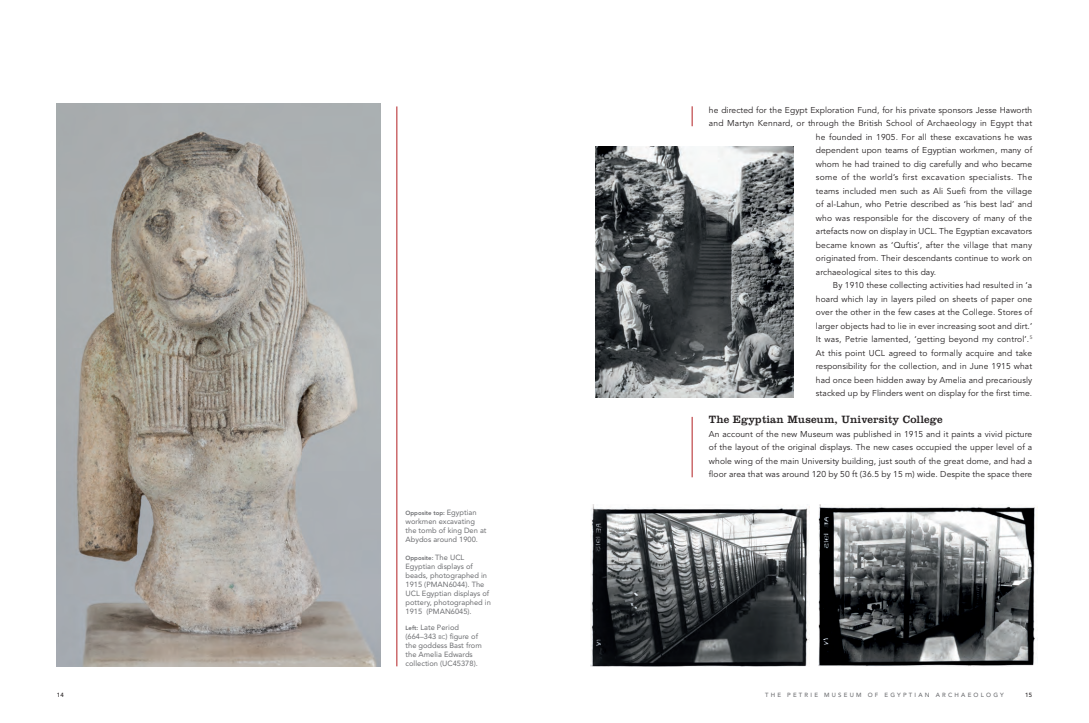
<style>
.page{position:relative;width:1089px;height:723px;background:#fff}
.page>*{position:absolute;margin:0;border:0;box-sizing:border-box;transform-origin:0 0}
.t1{font:11px "Clarendon LT Std";letter-spacing:.01em;color:#231f20}
.t2{font:8.5px/13.5px "Avenir LT Std";letter-spacing:.01em;color:#231f20;text-align:justify}
.t3{font:8.5px "Avenir LT Std";letter-spacing:.04em;color:#231f20}
.t4{font:7.5px/9px "Avenir LT Std";color:#6c6d70}
.t5{font:500 6px "Avenir LT Std";letter-spacing:.37em;color:#6c6d70}
.t6{font:800 6px "Avenir LT Std";color:#6c6d70}
.t7{font:500 6px "Avenir LT Std";color:#231f20}
.s1{font-weight:400;font-size:7.5px}
.s2{font-weight:800;font-size:6px}
.s3{font-size:5.2px}
</style>
<div class="page">
<img style="left:57px;top:103px;width:323px;height:563px">
<img style="left:595px;top:146px;width:198px;height:251px">
<img style="left:590px;top:504px;width:219px;height:162px">
<img style="left:818px;top:504px;width:219px;height:162px">
<hr style="left:396px;top:106px;width:1px;height:560px;background:#b31f23">
<svg style="left:692px;top:106px;width:1px;height:20px"></svg>
<hr style="left:692px;top:417px;width:1px;height:60px;background:#b31f23">
<p class="t6" style="left:405px;top:509px;width:73px">Opposite top: <span class="s1">Egyptian</span></p>
<p class="t4" style="left:405px;top:517px;width:83px">workmen excavating the tomb of king Den at<br>Abydos around 1900.</p>
<p class="t6" style="left:405px;top:554px;width:60px">Opposite: <span class="s1">The UCL</span></p>
<p class="t4" style="left:405px;top:562px;width:87px">Egyptian displays of beads, photographed in<br>1915 (PMAN6044). The<br>UCL Egyptian displays of pottery, photographed in<br>1915 (PMAN6045).</p>
<p class="t4" style="left:405px;top:623px;width:78px"><span class="s2">Left:</span> Late Period (664–343 <span class="s3">bc</span>) figure of the goddess Bast from the Amelia Edwards collection (UC45378).</p>
<p class="t2" style="left:709px;top:103px;width:325px">he directed for the Egypt Exploration Fund, for his private sponsors Jesse Haworth</p>
<p class="t2" style="left:709px;top:117px;width:325px">and Martyn Kennard, or through the British School of Archaeology in Egypt that</p>
<p class="t2" style="left:816px;top:130px;width:218px">he founded in 1905. For all these excavations he was</p>
<p class="t2" style="left:816px;top:144px;width:218px">dependent upon teams of Egyptian workmen, many of</p>
<p class="t2" style="left:816px;top:157px;width:218px">whom he had trained to dig carefully and who became</p>
<p class="t3" style="left:816px;top:172px;width:218px">some of the world’s first excavation specialists. The</p>
<p class="t2" style="left:816px;top:184px;width:218px">teams included men such as Ali Suefi from the village</p>
<p class="t2" style="left:816px;top:198px;width:218px">of al-Lahun, who Petrie described as ‘his best lad’ and</p>
<p class="t2" style="left:816px;top:211px;width:218px">who was responsible for the discovery of many of the</p>
<p class="t2" style="left:816px;top:225px;width:218px">artefacts now on display in UCL. The Egyptian excavators</p>
<p class="t2" style="left:816px;top:238px;width:218px">became known as ‘Quftis’, after the village that many</p>
<p class="t2" style="left:816px;top:252px;width:218px">originated from. Their descendants continue to work on</p>
<p class="t2" style="left:816px;top:265px;width:122px">archaeological sites to this day.</p>
<p class="t2" style="left:833px;top:279px;width:201px">By 1910 these collecting activities had resulted in ‘a</p>
<p class="t2" style="left:816px;top:292px;width:218px">hoard which lay in layers piled on sheets of paper one</p>
<p class="t2" style="left:816px;top:306px;width:218px">over the other in the few cases at the College. Stores of</p>
<p class="t2" style="left:816px;top:319px;width:218px">larger objects had to lie in ever increasing soot and dirt.’</p>
<p class="t2" style="left:816px;top:333px;width:218px">It was, Petrie lamented, ‘getting beyond my control’.<sup>5</sup></p>
<p class="t2" style="left:816px;top:346px;width:218px">At this point UCL agreed to formally acquire and take</p>
<p class="t2" style="left:816px;top:360px;width:218px">responsibility for the collection, and in June 1915 what</p>
<p class="t2" style="left:816px;top:373px;width:218px">had once been hidden away by Amelia and precariously</p>
<p class="t2" style="left:816px;top:387px;width:218px">stacked up by Flinders went on display for the first time.</p>
<p class="t1" style="left:709px;top:413px;width:235px">The Egyptian Museum, University College</p>
<p class="t2" style="left:709px;top:427px;width:325px">An account of the new Museum was published in 1915 and it paints a vivid picture of the layout of the original displays. The new cases occupied the upper level of a whole wing of the main University building, just south of the great dome, and had a floor area that was around 120 by 50 ft (36.5 by 15 m) wide. Despite the space there</p>
<p class="t7" style="left:57px;top:691px;width:8px">14</p>
<p class="t5" style="left:765px;top:691px;width:240px">THE PETRIE MUSEUM OF EGYPTIAN ARCHAEOLOGY</p>
<p class="t7" style="left:1025px;top:691px;width:8px">15</p>
</div>
